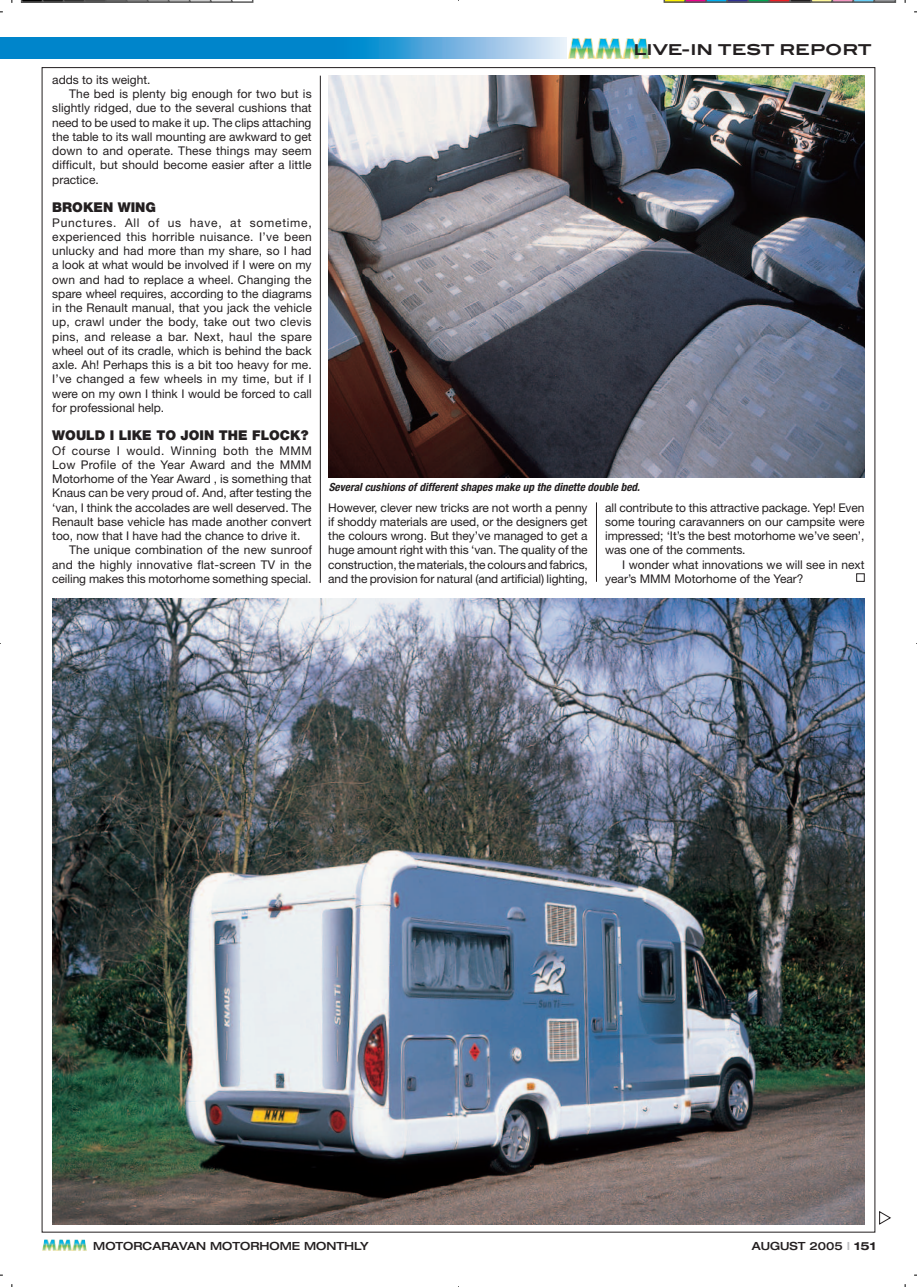
<style>
.page{position:relative;width:917px;height:1287px;background:#fff}
.page>*{position:absolute;margin:0;border:0;box-sizing:border-box;transform-origin:0 0}
.t1{font:700 15px "Blair ITC";letter-spacing:-.005em;color:#231f20}
.t2{font:900 13.5px "Helvetica Neue";color:#231f20}
.t3{font:12px/14.2px "Helvetica Neue";color:#231f20;text-align:justify}
.t4{font:12px "Helvetica Neue";letter-spacing:.025em;color:#231f20}
.t5{font:12px "Helvetica Neue";letter-spacing:.035em;color:#231f20}
.t6{font:italic 700 condensed 11.25px "Helvetica Neue";color:#231f20}
.t7{font:500 expanded 11.25px "Helvetica Neue";color:#231f20}
.s1{color:#bcbdc0}
.s2{font-weight:700}
</style>
<div class="page">
<div style="left:0;top:37px;width:363px;height:22px;background:#0085cb"></div>
<hr style="left:320px;top:76px;width:1px;height:507px;background:#231f20">
<hr style="left:596px;top:502px;width:1px;height:80px;background:#231f20">
<div style="left:333px;top:37px;width:233px;height:22px;background:linear-gradient(to right,#007dc9,#eeeaf7)"></div>
<div style="left:856px;top:573px;width:8px;height:9px;border:1px solid #231f20"></div>
<img style="left:42px;top:1239px;width:45px;height:12px">
<img style="left:568px;top:38px;width:81px;height:21px">
<svg style="left:879px;top:1211px;width:11px;height:13px"></svg>
<img style="left:52px;top:599px;width:812px;height:625px">
<img style="left:329px;top:76px;width:535px;height:401px">
<svg style="left:21px;top:0;width:232px;height:3px"></svg>
<svg style="left:663px;top:0;width:233px;height:3px"></svg>
<p class="t3" style="left:52px;top:72px;width:100px">adds to its weight.</p>
<p class="t3" style="left:69px;top:87px;width:244px">The bed is plenty big enough for two but is</p>
<p class="t3" style="left:52px;top:101px;width:261px">slightly ridged, due to the several cushions that</p>
<p class="t3" style="left:52px;top:115px;width:261px">need to be used to make it up. The clips attaching</p>
<p class="t3" style="left:52px;top:129px;width:261px">the table to its wall mounting are awkward to get</p>
<p class="t3" style="left:52px;top:144px;width:261px">down to and operate. These things may seem</p>
<p class="t3" style="left:52px;top:158px;width:261px">difficult, but should become easier after a little</p>
<p class="t3" style="left:52px;top:172px;width:48px">practice.</p>
<p class="t2" style="left:52px;top:199px;width:105px">BROKEN WING</p>
<p class="t3" style="left:52px;top:215px;width:261px">Punctures. All of us have, at sometime, experienced this horrible nuisance. I’ve been unlucky and had more than my share, so I had a look at what would be involved if I were on my own and had to replace a wheel. Changing the spare wheel requires, according to the diagrams in the Renault manual, that you jack the vehicle up, crawl under the body, take out two clevis pins, and release a bar. Next, haul the spare wheel out of its cradle, which is behind the back axle. Ah! Perhaps this is a bit too heavy for me.<br>I’ve changed a few wheels in my time, but if I were on my own I think I would be forced to call for professional help.</p>
<p class="t2" style="left:52px;top:427px;width:258px">WOULD I LIKE TO JOIN THE FLOCK?</p>
<p class="t5" style="left:52px;top:443px;width:261px">Of course I would. Winning both the MMM</p>
<p class="t4" style="left:52px;top:457px;width:261px">Low Profile of the Year Award and the MMM</p>
<p class="t3" style="left:52px;top:471px;width:261px">Motorhome of the Year Award , is something that</p>
<p class="t3" style="left:52px;top:486px;width:261px">Knaus can be very proud of. And, after testing the</p>
<p class="t3" style="left:52px;top:500px;width:261px">‘van, I think the accolades are well deserved. The</p>
<p class="t3" style="left:52px;top:514px;width:261px">Renault base vehicle has made another convert</p>
<p class="t3" style="left:52px;top:528px;width:250px">too, now that I have had the chance to drive it.</p>
<p class="t3" style="left:69px;top:543px;width:244px">The unique combination of the new sunroof</p>
<p class="t3" style="left:52px;top:557px;width:261px">and the highly innovative flat-screen TV in the</p>
<p class="t3" style="left:52px;top:571px;width:261px">ceiling makes this motorhome something special.</p>
<p class="t1" style="left:633px;top:40px;width:240px">LIVE-IN TEST REPORT</p>
<p class="t6" style="left:329px;top:480px;width:313px">Several cushions of different shapes make up the dinette double bed.</p>
<p class="t3" style="left:328px;top:500px;width:261px">However, clever new tricks are not worth a penny if shoddy materials are used, or the designers get the colours wrong. But they’ve managed to get a huge amount right with this ‘van. The quality of the construction, the materials, the colours and fabrics, and the provision for natural (and artificial) lighting,</p>
<p class="t3" style="left:605px;top:500px;width:261px">all contribute to this attractive package. Yep! Even some touring caravanners on our campsite were impressed; ‘It’s the best motorhome we’ve seen’, was one of the comments.</p>
<p class="t3" style="left:605px;top:557px;width:261px;text-indent:17px">I wonder what innovations we will see in next year’s MMM Motorhome of the Year?</p>
<p class="t7" style="left:93px;top:1238px;width:277px">MOTORCARAVAN MOTORHOME MONTHLY</p>
<p class="t7" style="left:751px;top:1238px;width:126px">AUGUST 2005 <span class="s1">I</span> <span class="s2">151</span></p>
</div>
